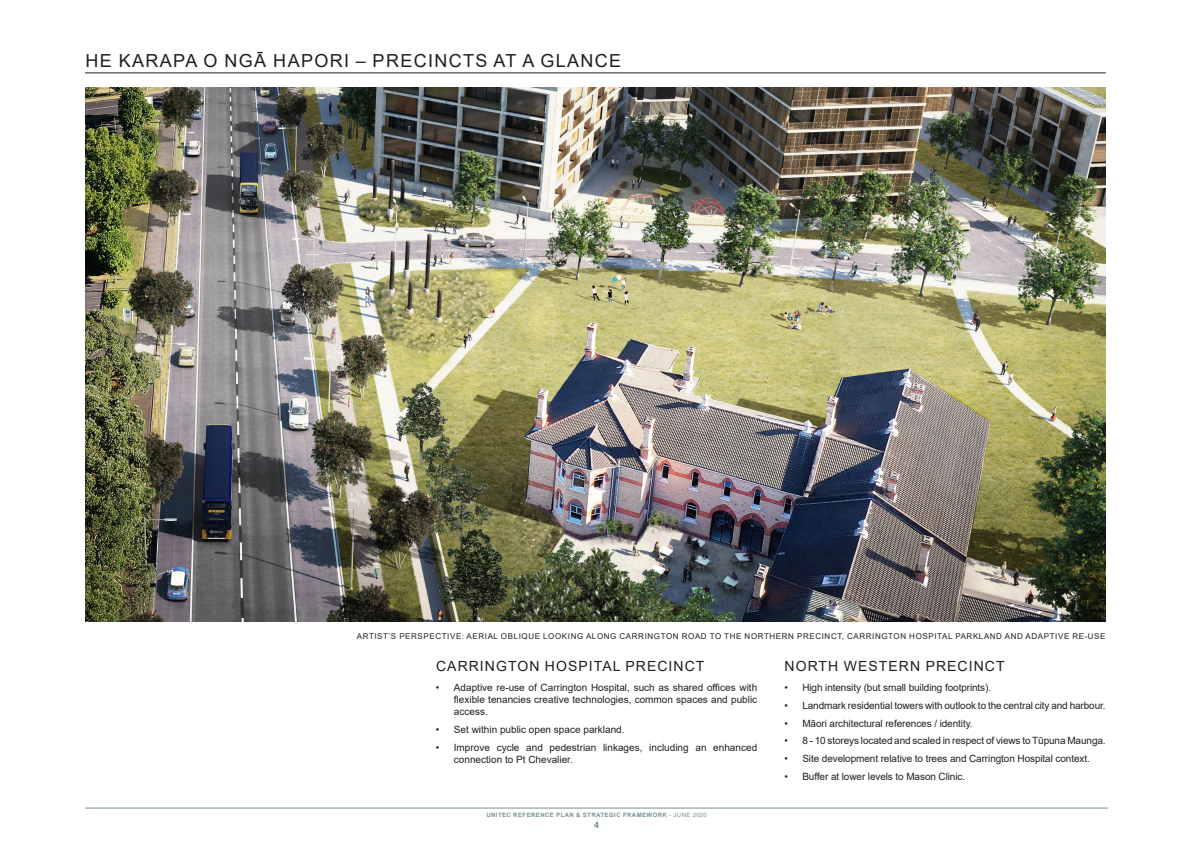
<style>
.page{position:relative;width:1191px;height:842px;background:#fff}
.page>*{position:absolute;margin:0;border:0;box-sizing:border-box;transform-origin:0 0}
.HEADING_01_UNNUMBERE{font:18px "Arial";letter-spacing:.075em;color:#231f20}
.HEADING_02{font:14px "Arial";letter-spacing:.075em;color:#231f20}
.t1{font:10px/12px "Arial";letter-spacing:-.01em;color:#231f20;text-align:justify}
.t2{font:700 9px "Arial";color:#749291}
.t3{font:8px "Arial";letter-spacing:.075em;color:#231f20}
.t4{font:700 6px "Arial";letter-spacing:.075em;color:#749291}
.s1{font-weight:400}
</style>
<div class="page">
<hr style="left:85px;top:808px;width:1023px;height:1px;background:#749291">
<hr style="left:85px;top:73px;width:1020px;height:1px;background:#231f20">
<img style="left:85px;top:88px;width:1020px;height:534px">
<p class="HEADING_01_UNNUMBERE" style="left:85px;top:48px;width:537px">HE KARAPA O NGĀ HAPORI – PRECINCTS AT A GLANCE</p>
<p class="t3" style="left:357px;top:630px;width:750px">ARTIST’S PERSPECTIVE: AERIAL OBLIQUE LOOKING ALONG CARRINGTON ROAD TO THE NORTHERN PRECINCT, CARRINGTON HOSPITAL PARKLAND AND ADAPTIVE RE-USE</p>
<p class="HEADING_02" style="left:436px;top:656px;width:270px">CARRINGTON HOSPITAL PRECINCT</p>
<p class="t1" style="left:454px;top:682px;width:305px;text-indent:-18px">• Adaptive re-use of Carrington Hospital, such as shared offices with flexible tenancies creative technologies, common spaces and public access.</p>
<p class="t1" style="left:436px;top:723px;width:190px">• Set within public open space parkland.</p>
<p class="t1" style="left:454px;top:741px;width:305px;text-indent:-18px">• Improve cycle and pedestrian linkages, including an enhanced connection to Pt Chevalier.</p>
<p class="t4" style="left:486px;top:810px;width:222px">UNITEC REFERENCE PLAN &amp; STRATEGIC FRAMEWORK <span class="s1">- JUNE 2020</span></p>
<p class="t2" style="left:594px;top:818px;width:7px">4</p>
<p class="HEADING_02" style="left:784px;top:656px;width:221px">NORTH WESTERN PRECINCT</p>
<p class="t1" style="left:784px;top:682px;width:208px">• High intensity (but small building footprints).</p>
<p class="t1" style="left:784px;top:699px;width:323px">• Landmark residential towers with outlook to the central city and harbour.</p>
<p class="t1" style="left:784px;top:717px;width:190px">• Māori architectural references / identity.</p>
<p class="t1" style="left:784px;top:735px;width:323px">• 8 - 10 storeys located and scaled in respect of views to Tūpuna Maunga.</p>
<p class="t1" style="left:784px;top:752px;width:307px">• Site development relative to trees and Carrington Hospital context.</p>
<p class="t1" style="left:784px;top:770px;width:182px">• Buffer at lower levels to Mason Clinic.</p>
</div>
